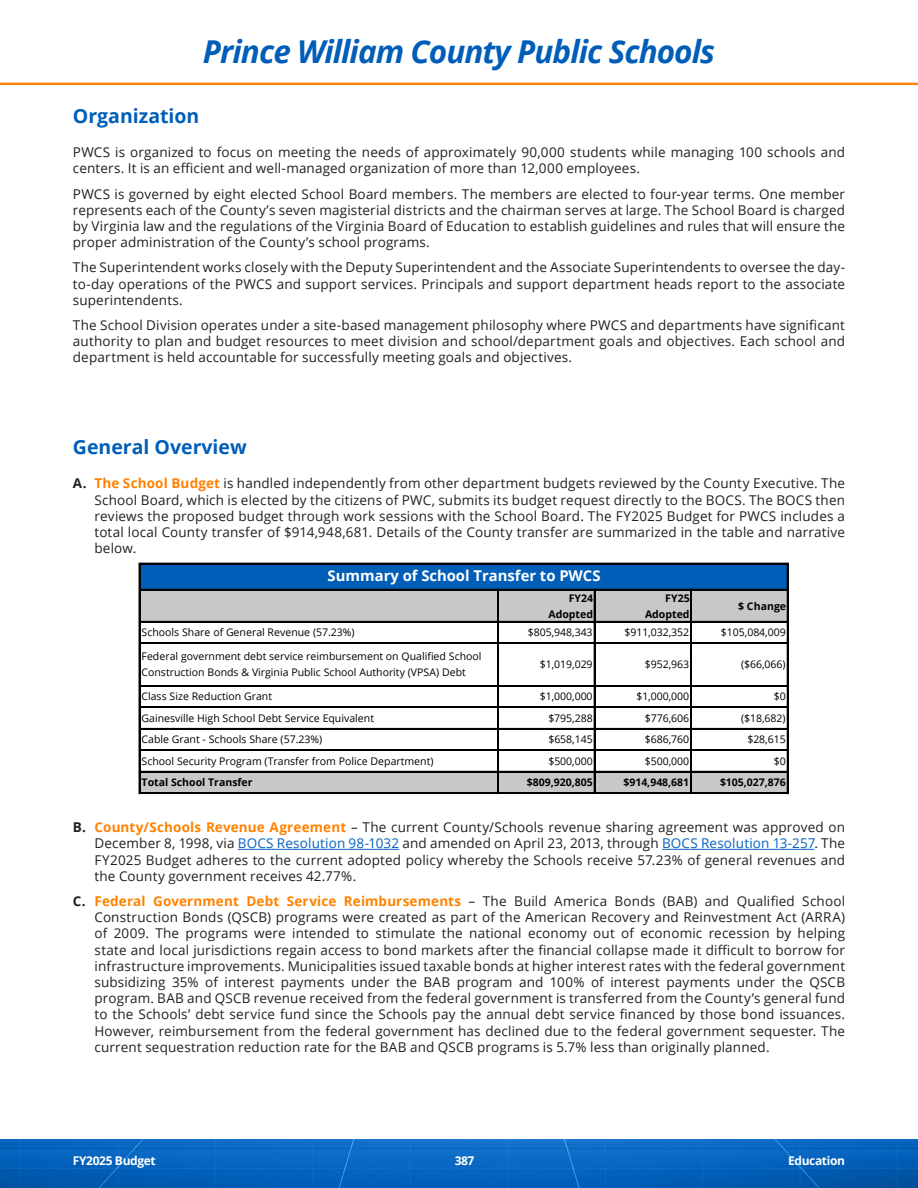
<style>
.page{position:relative;width:918px;height:1188px;background:#fff}
.page>*{position:absolute;margin:0;border:0;box-sizing:border-box;transform-origin:0 0}
.t1{font:italic 700 31.5px "Open Sans";letter-spacing:-.03em;color:#005eb8}
.Heading_L1{font:700 19.5px "Open Sans";color:#005eb8}
.t2{font:700 14.85px "Open Sans";color:#fff}
.Body{font:13.5px/16.2px "Open Sans";letter-spacing:.01em;color:#231f20;text-align:justify}
.t3{font:700 12px "Open Sans";letter-spacing:-.03em;color:#fff}
.t4{font:10.5px/16px "Open Sans";color:#000}
.t5{font:700 10.5px/16px "Open Sans";color:#000;text-align:right}
.s1{font-weight:700}
.s2{font-weight:700;color:#ff8200}
.s3{color:#0563c1}
</style>
<div class="page">
<img style="left:0;top:82px;width:918px;height:3px">
<img style="left:0;top:1139px;width:918px;height:49px">
<hr style="left:238px;top:849px;width:161px;height:1px;background:#0563c1">
<hr style="left:662px;top:849px;width:152px;height:1px;background:#0563c1">
<div style="left:140px;top:564px;width:648px;height:26px;background:#005eb8"></div>
<div style="left:140px;top:590px;width:648px;height:32px;background:#c8c8c8"></div>
<div style="left:140px;top:772px;width:648px;height:21px;background:#c8c8c8"></div>
<hr style="left:139px;top:563px;width:1px;height:231px;background:#000">
<hr style="left:787px;top:564px;width:1px;height:230px;background:#000">
<hr style="left:497px;top:590px;width:1px;height:204px;background:#000">
<hr style="left:498px;top:590px;width:1px;height:204px;background:#000">
<hr style="left:594px;top:590px;width:1px;height:204px;background:#000">
<hr style="left:690px;top:590px;width:1px;height:204px;background:#000">
<hr style="left:691px;top:590px;width:1px;height:204px;background:#000">
<hr style="left:140px;top:563px;width:648px;height:1px;background:#000">
<hr style="left:140px;top:589px;width:648px;height:1px;background:#000">
<hr style="left:140px;top:621px;width:648px;height:1px;background:#000">
<hr style="left:140px;top:643px;width:648px;height:1px;background:#000">
<hr style="left:140px;top:685px;width:648px;height:1px;background:#000">
<hr style="left:140px;top:686px;width:648px;height:1px;background:#000">
<hr style="left:140px;top:707px;width:648px;height:1px;background:#000">
<hr style="left:140px;top:728px;width:648px;height:1px;background:#000">
<hr style="left:140px;top:750px;width:648px;height:1px;background:#000">
<hr style="left:140px;top:771px;width:648px;height:1px;background:#000">
<hr style="left:140px;top:792px;width:648px;height:1px;background:#000">
<hr style="left:140px;top:793px;width:648px;height:1px;background:#000">
<p class="t1" style="left:203px;top:29px;width:514px">Prince William County Public Schools</p>
<p class="Heading_L1" style="left:73px;top:102px;width:128px">Organization</p>
<p class="Body" style="left:73px;top:144px;width:774px">PWCS is organized to focus on meeting the needs of approximately 90,000 students while managing 100 schools and centers. It is an efficient and well-managed organization of more than 12,000 employees.</p>
<p class="Body" style="left:73px;top:185px;width:774px">PWCS is governed by eight elected School Board members. The members are elected to four-year terms. One member represents each of the County’s seven magisterial districts and the chairman serves at large. The School Board is charged by Virginia law and the regulations of the Virginia Board of Education to establish guidelines and rules that will ensure the proper administration of the County’s school programs.</p>
<p class="Body" style="left:73px;top:259px;width:774px">The Superintendent works closely with the Deputy Superintendent and the Associate Superintendents to oversee the day&shy;to-day operations of the PWCS and support services. Principals and support department heads report to the associate superintendents.</p>
<p class="Body" style="left:73px;top:317px;width:774px">The School Division operates under a site-based management philosophy where PWCS and departments have significant authority to plan and budget resources to meet division and school/department goals and objectives. Each school and department is held accountable for successfully meeting goals and objectives.</p>
<p class="Heading_L1" style="left:73px;top:433px;width:175px">General Overview</p>
<p class="Body" style="left:94px;top:475px;width:752px;text-indent:-22px"><span class="s1">A.</span> <span class="s2">The School Budget</span> is handled independently from other department budgets reviewed by the County Executive. The School Board, which is elected by the citizens of PWC, submits its budget request directly to the BOCS. The BOCS then reviews the proposed budget through work sessions with the School Board. The FY2025 Budget for PWCS includes a total local County transfer of $914,948,681. Details of the County transfer are summarized in the table and narrative below.</p>
<p class="t2" style="left:328px;top:566px;width:275px">Summary of School Transfer to PWCS</p>
<p class="t5" style="left:548px;top:589px;width:46px">FY24<br>Adopted</p>
<p class="t5" style="left:645px;top:589px;width:46px">FY25<br>Adopted</p>
<p class="t5" style="left:738px;top:597px;width:49px">$ Change</p>
<p class="t4" style="left:142px;top:624px;width:215px">Schools Share of General Revenue (57.23%)</p>
<p class="t4" style="left:528px;top:624px;width:66px">$805,948,343</p>
<p class="t4" style="left:624px;top:624px;width:66px">$911,032,352</p>
<p class="t4" style="left:721px;top:624px;width:66px">$105,084,009</p>
<p class="t4" style="left:142px;top:648px;width:342px">Federal government debt service reimbursement on Qualified School<br>Construction Bonds &amp; Virginia Public School Authority (VPSA) Debt</p>
<p class="t4" style="left:540px;top:656px;width:54px">$1,019,029</p>
<p class="t4" style="left:645px;top:656px;width:46px">$952,963</p>
<p class="t4" style="left:741px;top:656px;width:46px">($66,066)</p>
<p class="t4" style="left:142px;top:688px;width:132px">Class Size Reduction Grant</p>
<p class="t4" style="left:540px;top:688px;width:54px">$1,000,000</p>
<p class="t4" style="left:636px;top:688px;width:54px">$1,000,000</p>
<p class="t4" style="left:774px;top:688px;width:13px">$0</p>
<p class="t4" style="left:142px;top:710px;width:234px">Gainesville High School Debt Service Equivalent</p>
<p class="t4" style="left:548px;top:710px;width:46px">$795,288</p>
<p class="t4" style="left:645px;top:710px;width:46px">$776,606</p>
<p class="t4" style="left:741px;top:710px;width:46px">($18,682)</p>
<p class="t4" style="left:142px;top:731px;width:182px">Cable Grant - Schools Share (57.23%)</p>
<p class="t4" style="left:548px;top:731px;width:46px">$658,145</p>
<p class="t4" style="left:645px;top:731px;width:46px">$686,760</p>
<p class="t4" style="left:747px;top:731px;width:40px">$28,615</p>
<p class="t4" style="left:142px;top:753px;width:293px">School Security Program (Transfer from Police Department)</p>
<p class="t4" style="left:548px;top:753px;width:46px">$500,000</p>
<p class="t4" style="left:645px;top:753px;width:46px">$500,000</p>
<p class="t4" style="left:774px;top:753px;width:13px">$0</p>
<p class="t5" style="left:142px;top:774px;width:113px">Total School Transfer</p>
<p class="t5" style="left:527px;top:774px;width:67px">$809,920,805</p>
<p class="t5" style="left:623px;top:774px;width:67px">$914,948,681</p>
<p class="t5" style="left:720px;top:774px;width:67px">$105,027,876</p>
<p class="Body" style="left:94px;top:819px;width:752px;text-indent:-22px"><span class="s1">B.</span> <span class="s2">County/Schools Revenue Agreement</span> – The current County/Schools revenue sharing agreement was approved on December 8, 1998, via <span class="s3">BOCS Resolution 98-1032</span> and amended on April 23, 2013, through <span class="s3">BOCS Resolution 13-257</span>. The FY2025 Budget adheres to the current adopted policy whereby the Schools receive 57.23% of general revenues and the County government receives 42.77%.</p>
<p class="Body" style="left:94px;top:893px;width:752px;text-indent:-22px"><span class="s1">C.</span> <span class="s2">Federal Government Debt Service Reimbursements</span> – The Build America Bonds (BAB) and Qualified School Construction Bonds (QSCB) programs were created as part of the American Recovery and Reinvestment Act (ARRA) of 2009. The programs were intended to stimulate the national economy out of economic recession by helping state and local jurisdictions regain access to bond markets after the financial collapse made it difficult to borrow for infrastructure improvements. Municipalities issued taxable bonds at higher interest rates with the federal government subsidizing 35% of interest payments under the BAB program and 100% of interest payments under the QSCB program. BAB and QSCB revenue received from the federal government is transferred from the County’s general fund to the Schools’ debt service fund since the Schools pay the annual debt service financed by those bond issuances.<br>However, reimbursement from the federal government has declined due to the federal government sequester. The current sequestration reduction rate for the BAB and QSCB programs is 5.7% less than originally planned.</p>
<p class="t3" style="left:73px;top:1152px;width:84px">FY2025 Budget</p>
<p class="t3" style="left:455px;top:1152px;width:21px">387</p>
<p class="t3" style="left:788px;top:1152px;width:58px">Education</p>
</div>
